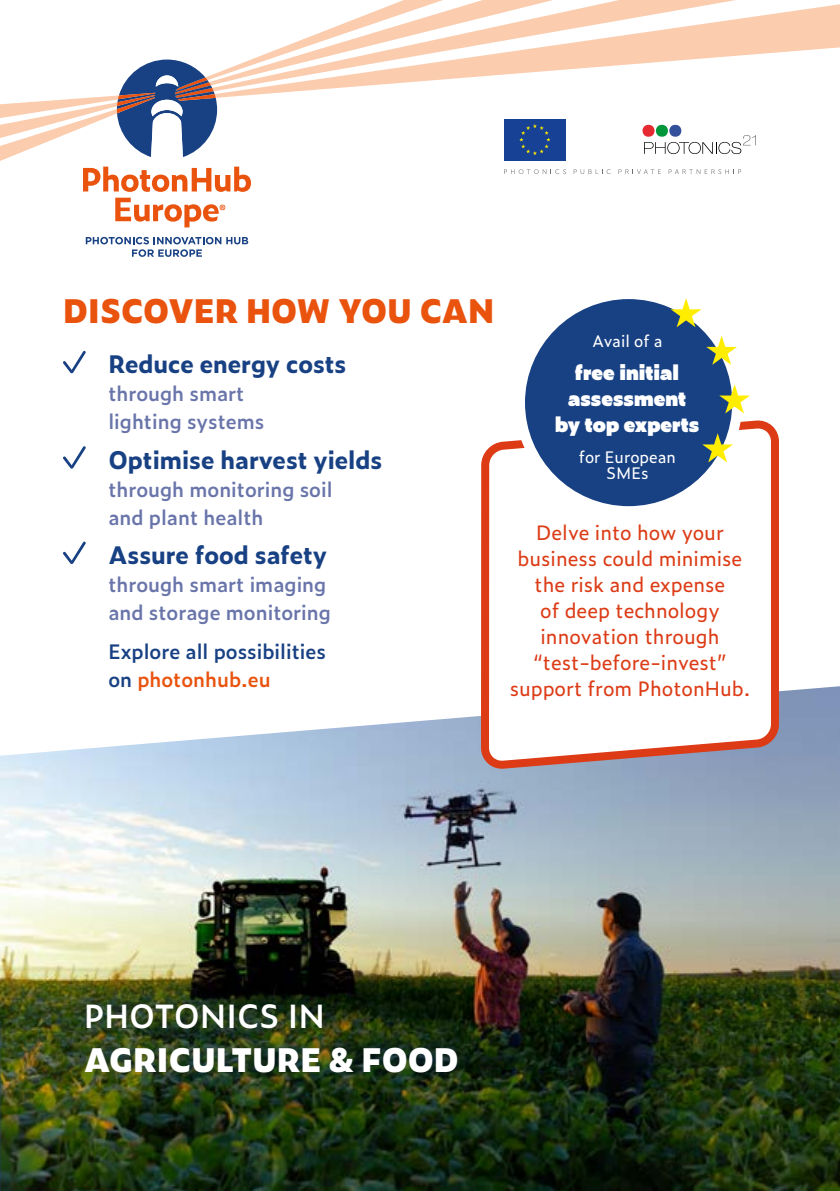
<style>
.page{position:relative;width:840px;height:1191px;background:#fff}
.page>*{position:absolute;margin:0;border:0;box-sizing:border-box;transform-origin:0 0}
.t1{font:800 32px "Zeitung Pro";color:#e9530e}
.t2{font:800 32px "Zeitung Pro";color:#fff}
.t3{font:600 32px "Zeitung Pro";color:#fff}
.t4{font:700 24px "Zeitung Pro";color:#184184}
.t5{font:20px/26px "Zeitung Pro";color:#dc3b15;text-align:center}
.t6{font:600 20px/28px "Zeitung Pro";color:#6975aa}
.t7{font:600 20px/28px "Zeitung Pro";color:#184184}
.t8{font:900 20px/26px "Zeitung Pro";color:#fff;text-align:center}
.t9{font:16px/16px "Zeitung Pro";color:#fff;text-align:center}
.s1{color:#e9530e}
</style>
<div class="page">
<svg style="left:782px;top:4px;width:57px;height:48px;background:#fbd3b9"></svg>
<svg style="left:86px;top:237px;width:162px;height:20px"></svg>
<svg style="left:83px;top:167px;width:168px;height:25px"></svg>
<svg style="left:115px;top:198px;width:110px;height:29px"></svg>
<svg style="left:0;top:0;width:476px;height:161px"></svg>
<img style="left:0;top:686px;width:839px;height:505px">
<svg style="left:63px;top:351px;width:23px;height:22px"></svg>
<svg style="left:63px;top:446px;width:23px;height:22px"></svg>
<svg style="left:63px;top:541px;width:23px;height:23px"></svg>
<div style="left:68px;top:985px;width:407px;height:105px;background:#184184;opacity:.33"></div>
<svg style="left:476px;top:0;width:306px;height:1191px"></svg>
<div style="left:519px;top:294px;width:217px;height:217px;background:#184184;border-radius:50%"></div>
<div style="left:514px;top:289px;width:227px;height:227px;border:10px solid #fff;border-radius:50%"></div>
<svg style="left:702px;top:433px;width:30px;height:29px"></svg>
<svg style="left:719px;top:384px;width:30px;height:29px"></svg>
<svg style="left:706px;top:335px;width:30px;height:30px"></svg>
<svg style="left:670px;top:298px;width:31px;height:29px"></svg>
<h1 class="t1" style="left:63px;top:285px;width:432px">DISCOVER HOW YOU CAN</h1>
<p class="t4" style="left:108px;top:346px;width:239px">Reduce energy costs</p>
<p class="t6" style="left:108px;top:379px;width:157px">through smart lighting systems</p>
<p class="t4" style="left:108px;top:441px;width:275px">Optimise harvest yields</p>
<p class="t6" style="left:108px;top:474px;width:225px">through monitoring soil and plant health</p>
<p class="t4" style="left:108px;top:536px;width:220px">Assure food safety</p>
<p class="t6" style="left:108px;top:570px;width:224px">through smart imaging and storage monitoring</p>
<p class="t7" style="left:108px;top:637px;width:219px">Explore all possibilities on <span class="s1">photonhub.eu</span></p>
<p class="t9" style="left:592px;top:333px;width:72px">Avail of a</p>
<p class="t8" style="left:554px;top:358px;width:146px">free initial assessment by top experts</p>
<p class="t9" style="left:578px;top:448px;width:98px">for European<br>SMEs</p>
<p class="t5" style="left:509px;top:519px;width:242px">Delve into how your business could minimise the risk and expense<br>of deep technology innovation through “test-before-invest” support from PhotonHub.</p>
<h1 class="t3" style="left:84px;top:991px;width:242px">PHOTONICS IN</h1>
<h1 class="t2" style="left:84px;top:1034px;width:376px">AGRICULTURE &amp; FOOD</h1>
</div>
